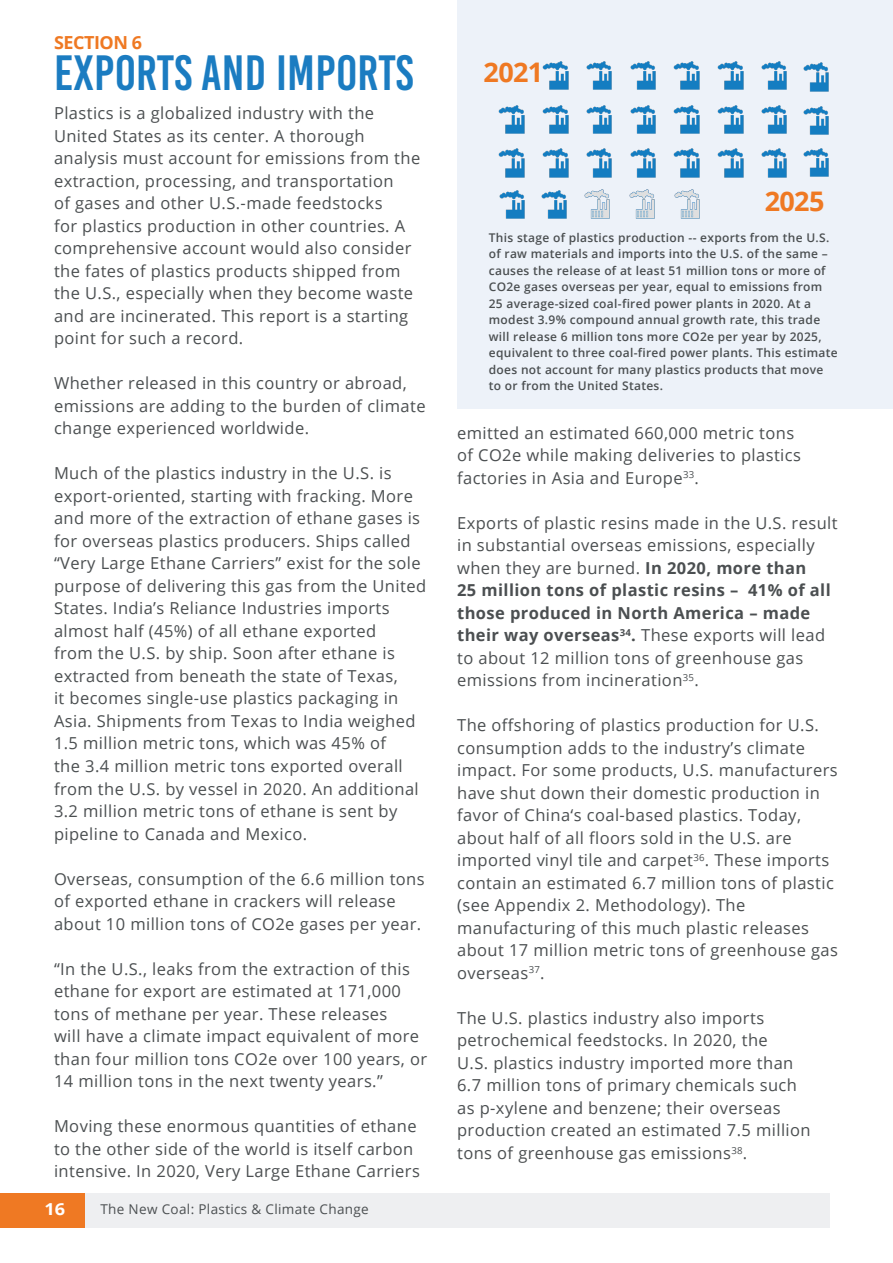
<style>
.page{position:relative;width:893px;height:1263px;background:#fff}
.page>*{position:absolute;margin:0;border:0;box-sizing:border-box;transform-origin:0 0}
.plastics_heading_fin{font:49.5px "Bebas Kai";letter-spacing:.005em;color:#1b7cc1}
.plastics_subheading{font:700 27px "Open Sans";letter-spacing:-.025em;color:#ef7923}
.t1{font:700 18px "Open Sans";letter-spacing:-.025em;color:#ef7923}
.plastics_final_parag{font:16.5px/22.5px "Open Sans";letter-spacing:.025em;color:#4b4f51}
.t2{font:700 16.5px "Open Sans";color:#fff;scale:1.1 1}
.t3{font:13.5px "Open Sans";letter-spacing:.025em;color:#4b4f51}
.plastics_final_parag-2{font:600 12px/16.5px "Open Sans";letter-spacing:.025em;color:#4b4f51}
.s1{font-weight:700}
</style>
<div class="page">
<div style="left:457px;top:0;width:436px;height:408px;background:#edf2f9"></div>
<img style="left:673px;top:105px;width:27px;height:29px">
<img style="left:761px;top:61px;width:26px;height:29px">
<img style="left:498px;top:105px;width:27px;height:29px">
<img style="left:717px;top:105px;width:27px;height:29px">
<img style="left:717px;top:61px;width:27px;height:29px">
<img style="left:542px;top:105px;width:27px;height:29px">
<img style="left:630px;top:105px;width:26px;height:29px">
<img style="left:586px;top:105px;width:26px;height:29px">
<img style="left:761px;top:105px;width:26px;height:29px">
<img style="left:498px;top:148px;width:27px;height:30px">
<img style="left:630px;top:61px;width:26px;height:29px">
<img style="left:586px;top:61px;width:26px;height:29px">
<img style="left:673px;top:61px;width:27px;height:29px">
<img style="left:629px;top:189px;width:26px;height:30px">
<img style="left:674px;top:189px;width:26px;height:30px">
<img style="left:584px;top:189px;width:26px;height:30px">
<img style="left:542px;top:61px;width:27px;height:29px">
<img style="left:673px;top:148px;width:27px;height:30px">
<img style="left:717px;top:148px;width:27px;height:30px">
<img style="left:542px;top:148px;width:27px;height:30px">
<img style="left:630px;top:148px;width:26px;height:30px">
<img style="left:586px;top:148px;width:26px;height:30px">
<img style="left:761px;top:148px;width:26px;height:30px">
<div style="left:0;top:1193px;width:85px;height:34px;background:#ef7923"></div>
<div style="left:85px;top:1193px;width:744px;height:34px;background:#eeeff1"></div>
<img style="left:803px;top:62px;width:26px;height:30px">
<img style="left:803px;top:106px;width:26px;height:29px">
<img style="left:803px;top:148px;width:26px;height:29px">
<img style="left:499px;top:190px;width:26px;height:29px">
<img style="left:541px;top:190px;width:26px;height:29px">
<p class="t1" style="left:54px;top:30px;width:90px">SECTION 6</p>
<p class="plastics_heading_fin" style="left:54px;top:46px;width:361px">EXPORTS AND IMPORTS</p>
<p class="plastics_final_parag" style="left:54px;top:102px;width:368px">Plastics is a globalized industry with the United States as its center. A thorough analysis must account for emissions from the extraction, processing, and transportation<br>of gases and other U.S.-made feedstocks<br>for plastics production in other countries. A comprehensive account would also consider the fates of plastics products shipped from the U.S., especially when they become waste and are incinerated. This report is a starting point for such a record.</p>
<p class="plastics_final_parag" style="left:54px;top:372px;width:373px">Whether released in this country or abroad, emissions are adding to the burden of climate change experienced worldwide.</p>
<p class="plastics_final_parag" style="left:54px;top:462px;width:374px">Much of the plastics industry in the U.S. is export-oriented, starting with fracking. More and more of the extraction of ethane gases is for overseas plastics producers. Ships called “Very Large Ethane Carriers” exist for the sole purpose of delivering this gas from the United States. India’s Reliance Industries imports almost half (45%) of all ethane exported<br>from the U.S. by ship. Soon after ethane is extracted from beneath the state of Texas,<br>it becomes single-use plastics packaging in Asia. Shipments from Texas to India weighed 1.5 million metric tons, which was 45% of<br>the 3.4 million metric tons exported overall from the U.S. by vessel in 2020. An additional 3.2 million metric tons of ethane is sent by pipeline to Canada and Mexico.</p>
<p class="plastics_final_parag" style="left:54px;top:867px;width:372px">Overseas, consumption of the 6.6 million tons of exported ethane in crackers will release about 10 million tons of CO2e gases per year.</p>
<p class="plastics_final_parag" style="left:54px;top:957px;width:375px">“In the U.S., leaks from the extraction of this ethane for export are estimated at 171,000 tons of methane per year. These releases<br>will have a climate impact equivalent of more than four million tons CO2e over 100 years, or 14 million tons in the next twenty years.”</p>
<p class="plastics_final_parag" style="left:54px;top:1114px;width:367px">Moving these enormous quantities of ethane to the other side of the world is itself carbon intensive. In 2020, Very Large Ethane Carriers</p>
<p class="t2" style="left:44px;top:1197px;width:20px">16</p>
<p class="t3" style="left:100px;top:1200px;width:270px">The New Coal: Plastics &amp; Climate Change</p>
<p class="plastics_subheading" style="left:484px;top:53px;width:61px">2021</p>
<p class="plastics_subheading" style="left:765px;top:182px;width:61px">2025</p>
<p class="plastics_final_parag-2" style="left:489px;top:229px;width:350px">This stage of plastics production -- exports from the U.S. of raw materials and imports into the U.S. of the same – causes the release of at least 51 million tons or more of CO2e gases overseas per year, equal to emissions from 25 average-sized coal-fired power plants in 2020. At a modest 3.9% compound annual growth rate, this trade will release 6 million tons more CO2e per year by 2025, equivalent to three coal-fired power plants. This estimate does not account for many plastics products that move to or from the United States.</p>
<p class="plastics_final_parag" style="left:457px;top:421px;width:345px">emitted an estimated 660,000 metric tons of CO2e while making deliveries to plastics factories in Asia and Europe<sup>33</sup>.</p>
<p class="plastics_final_parag" style="left:457px;top:511px;width:382px">Exports of plastic resins made in the U.S. result in substantial overseas emissions, especially when they are burned. <span class="s1">In 2020, more than<br>25 million tons of plastic resins – 41% of all those produced in North America – made their way overseas</span><sup>34</sup><span class="s1">.</span> These exports will lead to about 12 million tons of greenhouse gas emissions from incineration<sup>35</sup>.</p>
<p class="plastics_final_parag" style="left:457px;top:714px;width:382px">The offshoring of plastics production for U.S. consumption adds to the industry’s climate impact. For some products, U.S. manufacturers have shut down their domestic production in favor of China‘s coal-based plastics. Today, about half of all floors sold in the U.S. are imported vinyl tile and carpet<sup>36</sup>. These imports contain an estimated 6.7 million tons of plastic (see Appendix 2. Methodology). The manufacturing of this much plastic releases about 17 million metric tons of greenhouse gas overseas<sup>37</sup>.</p>
<p class="plastics_final_parag" style="left:457px;top:1006px;width:355px">The U.S. plastics industry also imports petrochemical feedstocks. In 2020, the<br>U.S. plastics industry imported more than 6.7 million tons of primary chemicals such as p-xylene and benzene; their overseas production created an estimated 7.5 million tons of greenhouse gas emissions<sup>38</sup>.</p>
</div>
